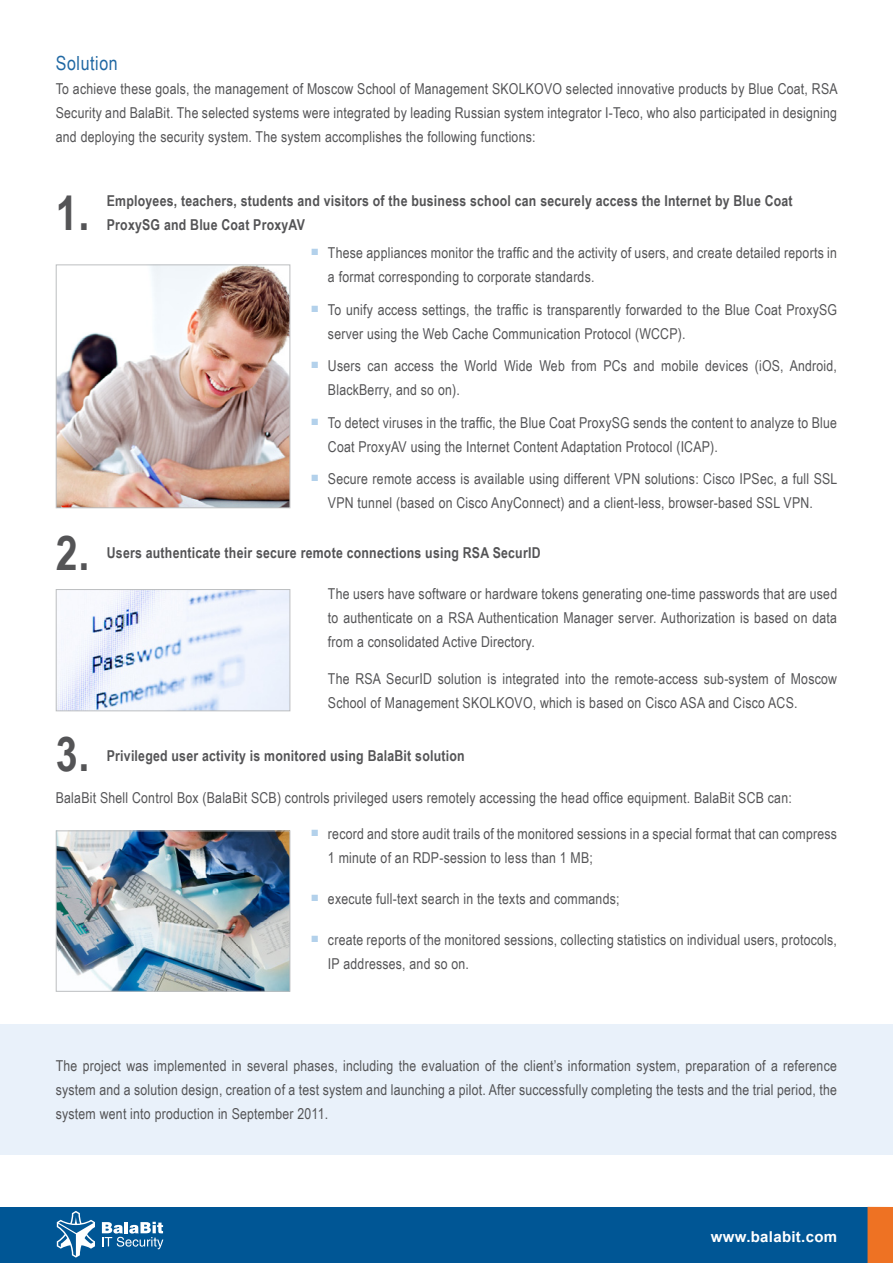
<style>
.page{position:relative;width:893px;height:1263px;background:#fff}
.page>*{position:absolute;margin:0;border:0;box-sizing:border-box;transform-origin:0 0}
.t1{font:700 48px "Arial Narrow";color:#545456}
.t2{font:19.5px "Arial Narrow";letter-spacing:.03em;color:#2068a3}
.t3{font:15px/24px "Arial Narrow";letter-spacing:.015em;color:#545456}
.t4{font:700 15px/24px "Arial Narrow";letter-spacing:.015em;color:#545456}
.t5{font:700 15px "Arial";letter-spacing:.02em;color:#fff}
</style>
<div class="page">
<div style="left:0;top:1207px;width:893px;height:56px;background:#005695"></div>
<div style="left:867px;top:1207px;width:26px;height:56px;background:#ee7223"></div>
<svg style="left:102px;top:1222px;width:61px;height:27px"></svg>
<svg style="left:57px;top:1211px;width:38px;height:46px"></svg>
<div style="left:0;top:1025px;width:893px;height:130px;background:#e9f1fa"></div>
<img style="left:58px;top:266px;width:230px;height:240px">
<div style="left:56px;top:264px;width:234px;height:244px;border:1px solid #bcbec0"></div>
<img style="left:58px;top:591px;width:230px;height:118px">
<div style="left:56px;top:589px;width:234px;height:122px;border:1px solid #bcbec0"></div>
<img style="left:58px;top:832px;width:230px;height:158px">
<div style="left:56px;top:830px;width:234px;height:162px;border:1px solid #bcbec0"></div>
<h2 class="t2" style="left:56px;top:49px;width:63px">Solution</h2>
<p class="t3" style="left:56px;top:76px;width:783px;text-align:justify">To achieve these goals, the management of Moscow School of Management SKOLKOVO selected innovative products by Blue Coat, RSA Security and BalaBit. The selected systems were integrated by leading Russian system integrator I-Teco, who also participated in designing and deploying the security system. The system accomplishes the following functions:</p>
<p class="t4" style="left:107px;top:188px;width:687px">Employees, teachers, students and visitors of the business school can securely access the Internet by Blue Coat<br>ProxySG and Blue Coat ProxyAV</p>
<p class="t3" style="left:328px;top:240px;width:511px;text-indent:-17px"><sup>■</sup> These appliances monitor the traffic and the activity of users, and create detailed reports in a format corresponding to corporate standards.</p>
<p class="t3" style="left:328px;top:297px;width:511px;text-indent:-17px"><sup>■</sup> To unify access settings, the traffic is transparently forwarded to the Blue Coat ProxySG server using the Web Cache Communication Protocol (WCCP).</p>
<p class="t3" style="left:328px;top:354px;width:511px;text-indent:-17px"><sup>■</sup> Users can access the World Wide Web from PCs and mobile devices (iOS, Android,<br>BlackBerry, and so on).</p>
<p class="t3" style="left:328px;top:410px;width:511px;text-indent:-17px"><sup>■</sup> To detect viruses in the traffic, the Blue Coat ProxySG sends the content to analyze to Blue<br>Coat ProxyAV using the Internet Content Adaptation Protocol (ICAP).</p>
<p class="t3" style="left:311px;top:467px;width:528px;text-align:center"><sup>■</sup> Secure remote access is available using different VPN solutions: Cisco IPSec, a full SSL<br>VPN tunnel (based on Cisco AnyConnect) and a client-less, browser-based SSL VPN.</p>
<p class="t4" style="left:107px;top:540px;width:435px">Users authenticate their secure remote connections using RSA SecurID</p>
<p class="t3" style="left:328px;top:581px;width:511px;text-align:justify">The users have software or hardware tokens generating one-time passwords that are used to authenticate on a RSA Authentication Manager server. Authorization is based on data from a consolidated Active Directory.</p>
<p class="t3" style="left:328px;top:666px;width:511px">The RSA SecurID solution is integrated into the remote-access sub-system of Moscow<br>School of Management SKOLKOVO, which is based on Cisco ASA and Cisco ACS.</p>
<p class="t4" style="left:107px;top:743px;width:359px">Privileged user activity is monitored using BalaBit solution</p>
<p class="t3" style="left:56px;top:785px;width:737px">BalaBit Shell Control Box (BalaBit SCB) controls privileged users remotely accessing the head office equipment. BalaBit SCB can:</p>
<p class="t3" style="left:328px;top:821px;width:510px;text-indent:-17px"><sup>■</sup> record and store audit trails of the monitored sessions in a special format that can compress<br>1 minute of an RDP-session to less than 1 MB;</p>
<p class="t3" style="left:311px;top:886px;width:310px"><sup>■</sup> execute full-text search in the texts and commands;</p>
<p class="t3" style="left:328px;top:927px;width:510px;text-indent:-17px"><sup>■</sup> create reports of the monitored sessions, collecting statistics on individual users, protocols,<br>IP addresses, and so on.</p>
<h1 class="t1" style="left:56px;top:177px;width:35px">1.</h1>
<h1 class="t1" style="left:56px;top:516px;width:35px">2.</h1>
<h1 class="t1" style="left:56px;top:717px;width:35px">3.</h1>
<p class="t3" style="left:56px;top:1053px;width:783px;text-align:justify">The project was implemented in several phases, including the evaluation of the client’s information system, preparation of a reference system and a solution design, creation of a test system and launching a pilot. After successfully completing the tests and the trial period, the system went into production in September 2011.</p>
<p class="t5" style="left:711px;top:1226px;width:128px">www.balabit.com</p>
</div>
